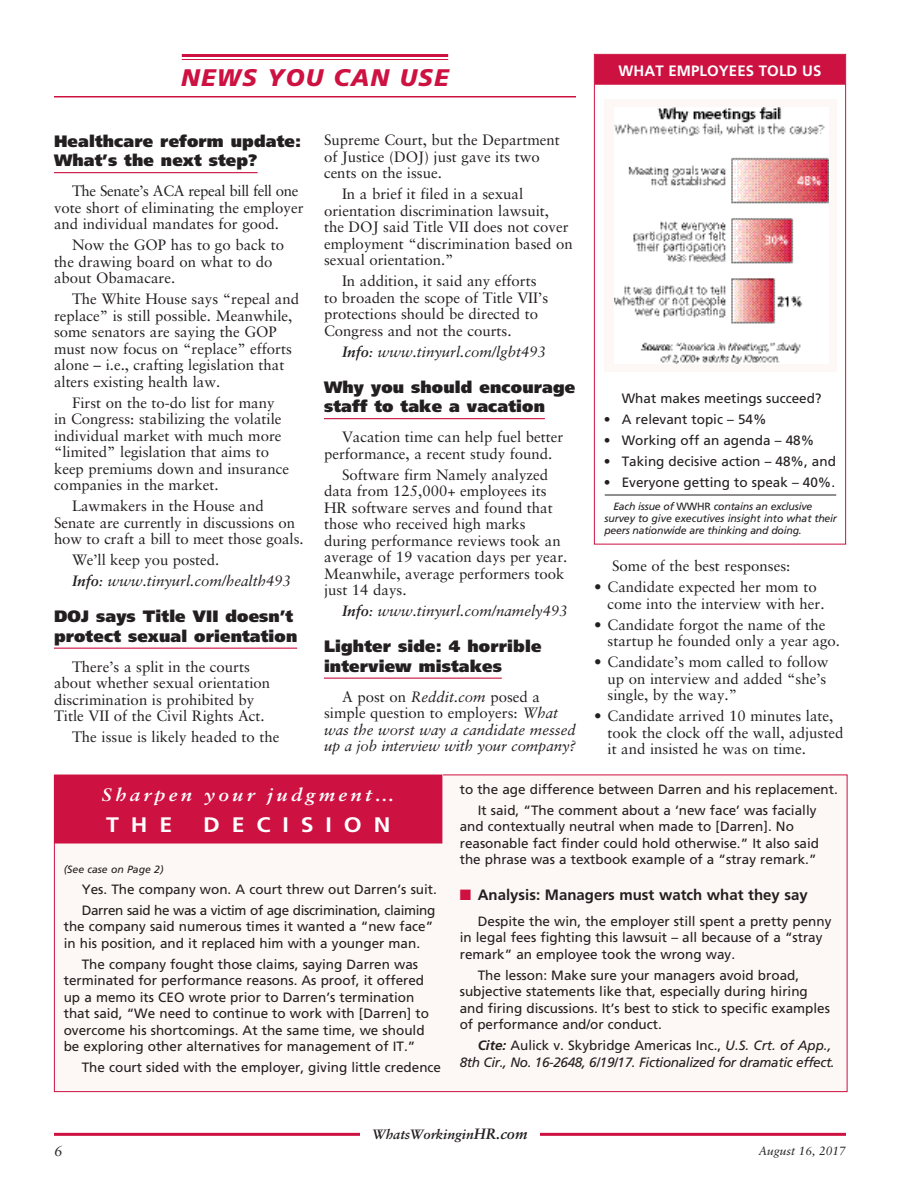
<style>
.page{position:relative;width:918px;height:1188px;background:#fff}
.page>*{position:absolute;margin:0;border:0;box-sizing:border-box;transform-origin:0 0}
.page_head{font:italic 900 24px "Frutiger";letter-spacing:.05em;color:#cd1141}
.t1{font:700 21px "Frutiger";letter-spacing:.515em;color:#fff;scale:1.1 1}
.t2{font:italic 700 18px "Sabon";letter-spacing:.165em;color:#fff;scale:1.1 1}
.Small_headline{font:900 16.5px/19.5px "Frutiger";letter-spacing:.01em;color:#231f20}
._1___Copy{font:15px/16.5px "Sabon";color:#231f20}
._1a__Copy_Bullets{font:15px/16.5px "Sabon";color:#231f20}
._1___Copy-2{font:italic 15px/16.5px "Sabon";letter-spacing:-.005em;color:#231f20}
._3a_Copy_source{font:italic 15px "Sabon";color:#231f20}
._6___Sidebar_Head{font:700 15px "Frutiger";color:#231f20}
._6b__Sidebar_Cap{font:700 15px "Frutiger";letter-spacing:.005em;color:#fff}
._4___Sidebar_Copy{font:13.5px/16.5px "Frutiger";color:#231f20}
._6c_Sidebar_souce{font:italic 13.5px/16.5px "Frutiger";letter-spacing:-.025em;color:#231f20;text-align:right}
._5___Sidebar_Bullets{font:13.5px "Frutiger";color:#231f20}
.Box_Copy{font:13.5px "Frutiger";color:#231f20}
.t3{font:italic 700 13.5px "Sabon";color:#231f20}
.t4{font:italic 12px "Sabon";color:#231f20}
.t5{font:italic 10.5px/12px "Frutiger";letter-spacing:-.02em;color:#231f20}
.t6{font:italic 10.5px "Frutiger";color:#231f20}
.s1{font-weight:700}
.s2{font-style:normal}
.s3{color:#cd1141}
.s4{font-size:15px}
</style>
<div class="page">
<hr style="left:54px;top:172px;width:204px;height:1px;background:#cd1141">
<hr style="left:54px;top:648px;width:243px;height:1px;background:#cd1141">
<hr style="left:324px;top:418px;width:221px;height:1px;background:#cd1141">
<hr style="left:324px;top:678px;width:178px;height:1px;background:#cd1141">
<hr style="left:54px;top:1133px;width:792px;height:3px;background:#cd1141">
<div style="left:360px;top:1125px;width:180px;height:18px;background:#fff"></div>
<hr style="left:182px;top:54px;width:266px;height:3px;background:#cd1141">
<hr style="left:182px;top:59px;width:266px;height:1px;background:#cd1141">
<hr style="left:54px;top:96px;width:522px;height:2px;background:#cd1141">
<div style="left:54px;top:775px;width:793px;height:317px;background:#fdf7f5"></div>
<div style="left:54px;top:775px;width:388px;height:69px;background:#cd1141"></div>
<div style="left:595px;top:55px;width:250px;height:30px;background:#cd1141"></div>
<div style="left:594px;top:54px;width:252px;height:490px;border:1px solid #cd1141"></div>
<div style="left:604px;top:99px;width:233px;height:273px;background:#fdf7f5"></div>
<img style="left:614px;top:107px;width:215px;height:257px">
<hr style="left:605px;top:495px;width:231px;height:1px;background:#231f20">
<p class="page_head" style="left:181px;top:63px;width:269px">NEWS YOU CAN USE</p>
<p class="Small_headline" style="left:54px;top:131px;width:249px">Healthcare reform update:<br>What’s the next step?</p>
<p class="_1___Copy" style="left:54px;top:182px;width:251px;text-indent:18px">The Senate’s ACA repeal bill fell one vote short of eliminating the employer and individual mandates for good.</p>
<p class="_1___Copy" style="left:54px;top:236px;width:232px;text-indent:18px">Now the GOP has to go back to the drawing board on what to do about Obamacare.</p>
<p class="_1___Copy" style="left:54px;top:290px;width:247px;text-indent:18px">The White House says “repeal and replace” is still possible. Meanwhile, some senators are saying the GOP must now focus on “replace” efforts alone – i.e., crafting legislation that alters existing health law.</p>
<p class="_1___Copy" style="left:54px;top:394px;width:237px;text-indent:18px">First on the to-do list for many in Congress: stabilizing the volatile individual market with much more “limited” legislation that aims to keep premiums down and insurance companies in the market.</p>
<p class="_1___Copy" style="left:54px;top:497px;width:251px;text-indent:18px">Lawmakers in the House and<br>Senate are currently in discussions on how to craft a bill to meet those goals.</p>
<p class="_1___Copy" style="left:72px;top:551px;width:149px">We’ll keep you posted.</p>
<p class="_3a_Copy_source" style="left:72px;top:572px;width:221px"><span class="s1">Info</span>: www.tinyurl.com/health493</p>
<p class="Small_headline" style="left:54px;top:606px;width:245px">DOJ says Title VII doesn’t protect sexual orientation</p>
<p class="_1___Copy" style="left:54px;top:658px;width:218px;text-indent:18px">There’s a split in the courts about whether sexual orientation discrimination is prohibited by<br>Title VII of the Civil Rights Act.</p>
<p class="_1___Copy" style="left:72px;top:728px;width:209px">The issue is likely headed to the</p>
<p class="_1___Copy" style="left:324px;top:131px;width:237px">Supreme Court, but the Department of Justice (DOJ) just gave its two cents on the issue.</p>
<p class="_1___Copy" style="left:324px;top:185px;width:250px;text-indent:18px">In a brief it filed in a sexual orientation discrimination lawsuit, the DOJ said Title VII does not cover employment “discrimination based on sexual orientation.”</p>
<p class="_1___Copy" style="left:324px;top:272px;width:226px;text-indent:18px">In addition, it said any efforts to broaden the scope of Title VII’s protections should be directed to<br>Congress and not the courts.</p>
<p class="_3a_Copy_source" style="left:342px;top:343px;width:206px"><span class="s1">Info</span>: www.tinyurl.com/lgbt493</p>
<p class="Small_headline" style="left:324px;top:377px;width:253px">Why you should encourage staff to take a vacation</p>
<p class="_1___Copy" style="left:324px;top:428px;width:241px;text-indent:18px">Vacation time can help fuel better performance, a recent study found.</p>
<p class="_1___Copy" style="left:324px;top:466px;width:245px;text-indent:18px">Software firm Namely analyzed data from 125,000+ employees its<br>HR software serves and found that those who received high marks during performance reviews took an average of 19 vacation days per year.<br>Meanwhile, average performers took just 14 days.</p>
<p class="_3a_Copy_source" style="left:342px;top:602px;width:227px"><span class="s1">Info</span>: www.tinyurl.com/namely493</p>
<p class="Small_headline" style="left:324px;top:636px;width:219px">Lighter side: 4 horrible interview mistakes</p>
<p class="_1___Copy-2" style="left:324px;top:688px;width:254px;text-indent:18px"><span class="s2">A post on</span> Reddit.com <span class="s2">posed a simple question to employers:</span> What was the worst way a candidate messed up a job interview with your company?</p>
<p class="_6b__Sidebar_Cap" style="left:619px;top:62px;width:204px">WHAT EMPLOYEES TOLD US</p>
<p class="Box_Copy" style="left:622px;top:390px;width:201px">What makes meetings succeed?</p>
<p class="_5___Sidebar_Bullets" style="left:604px;top:411px;width:164px">• A relevant topic – 54%</p>
<p class="_5___Sidebar_Bullets" style="left:604px;top:432px;width:212px">• Working off an agenda – 48%</p>
<p class="_5___Sidebar_Bullets" style="left:604px;top:453px;width:234px">• Taking decisive action – 48%, and</p>
<p class="_5___Sidebar_Bullets" style="left:604px;top:474px;width:233px">• Everyone getting to speak – 40%.</p>
<p class="t5" style="left:604px;top:500px;width:234px;text-indent:9px">Each issue of <span class="s2">WWHR</span> contains an exclusive survey to give executives insight into what their peers nationwide are thinking and doing.</p>
<p class="_1___Copy" style="left:612px;top:557px;width:180px">Some of the best responses:</p>
<p class="_1a__Copy_Bullets" style="left:608px;top:578px;width:219px;text-indent:-14px">• Candidate expected her mom to come into the interview with her.</p>
<p class="_1a__Copy_Bullets" style="left:608px;top:616px;width:234px;text-indent:-14px">• Candidate forgot the name of the startup he founded only a year ago.</p>
<p class="_1a__Copy_Bullets" style="left:608px;top:653px;width:222px;text-indent:-14px">• Candidate’s mom called to follow up on interview and added “she’s single, by the way.”</p>
<p class="_1a__Copy_Bullets" style="left:608px;top:707px;width:237px;text-indent:-14px">• Candidate arrived 10 minutes late, took the clock off the wall, adjusted it and insisted he was on time.</p>
<p class="t2" style="left:102px;top:784px;width:268px">Sharpen your judgment…</p>
<p class="t1" style="left:106px;top:812px;width:62px">THE</p>
<p class="t1" style="left:203px;top:812px;width:172px">DECISION</p>
<p class="t6" style="left:64px;top:863px;width:101px">(See case on Page 2)</p>
<p class="_4___Sidebar_Copy" style="left:82px;top:881px;width:357px">Yes. The company won. A court threw out Darren’s suit.</p>
<p class="_4___Sidebar_Copy" style="left:64px;top:902px;width:373px;text-indent:18px">Darren said he was a victim of age discrimination, claiming the company said numerous times it wanted a “new face” in his position, and it replaced him with a younger man.</p>
<p class="_4___Sidebar_Copy" style="left:64px;top:956px;width:367px;text-indent:18px">The company fought those claims, saying Darren was terminated for performance reasons. As proof, it offered up a memo its CEO wrote prior to Darren’s termination that said, “We need to continue to work with [Darren] to overcome his shortcomings. At the same time, we should be exploring other alternatives for management of IT.”</p>
<p class="_4___Sidebar_Copy" style="left:82px;top:1060px;width:361px">The court sided with the employer, giving little credence</p>
<p class="_4___Sidebar_Copy" style="left:460px;top:781px;width:380px">to the age difference between Darren and his replacement.</p>
<p class="_4___Sidebar_Copy" style="left:460px;top:802px;width:361px;text-indent:18px">It said, “The comment about a ‘new face’ was facially and contextually neutral when made to [Darren]. No reasonable fact finder could hold otherwise.” It also said the phrase was a textbook example of a “stray remark.”</p>
<p class="_6___Sidebar_Head" style="left:460px;top:886px;width:350px"><span class="s3">■</span> Analysis: Managers must watch what they say</p>
<p class="_4___Sidebar_Copy" style="left:460px;top:913px;width:373px;text-indent:18px">Despite the win, the employer still spent a pretty penny in legal fees fighting this lawsuit – all because of a “stray remark” an employee took the wrong way.</p>
<p class="_4___Sidebar_Copy" style="left:460px;top:967px;width:372px;text-indent:18px">The lesson: Make sure your managers avoid broad, subjective statements like that, especially during hiring and firing discussions. It’s best to stick to specific examples of performance and/or conduct.</p>
<p class="_6c_Sidebar_souce" style="left:460px;top:1037px;width:376px"><span class="s1">Cite:</span> <span class="s2">Aulick v. Skybridge Americas Inc.,</span> U.S. Crt. of App.,<br>8th Cir., No. 16-2648, 6/19/17. Fictionalized for dramatic effect.</p>
<p class="t3" style="left:372px;top:1126px;width:157px">WhatsWorkingin<span class="s4">HR.com</span></p>
<p class="_1___Copy-2" style="left:54px;top:1142px;width:10px">6</p>
<p class="t4" style="left:759px;top:1144px;width:89px">August 16, 2017</p>
</div>
